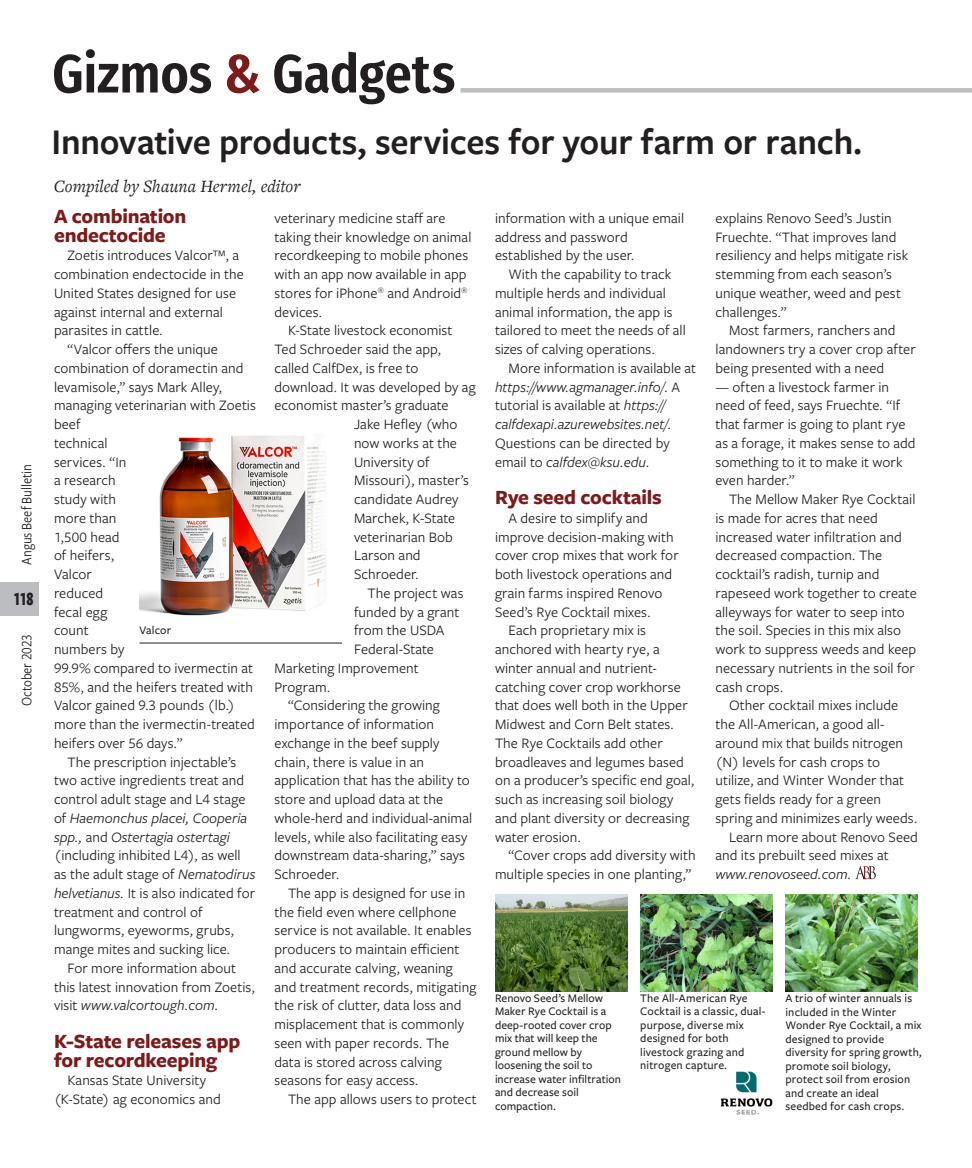
<style>
.page{position:relative;width:972px;height:1168px;background:#fff}
.page>*{position:absolute;margin:0;border:0;box-sizing:border-box;transform-origin:0 0}
.G_G{font:600 54px "Fira Sans Condensed";letter-spacing:-.005em;color:#231f20}
.column_headline{font:600 37.5px "Freight Sans Pro";letter-spacing:-.005em;color:#231f20}
.News_Notes-subhead{font:700 21px/18.8px "Freight Sans Pro";letter-spacing:-.01em;color:#7c1b19}
.t1{font:700 19.5px "Freight Sans Cmp Pro";color:#231f20;scale:.9 1}
.Col_byline{font:italic 18px "Freight Text Pro";color:#231f20}
.column_body{font:15px/18.8px "Freight Sans Pro";letter-spacing:.005em;color:#231f20}
.t2{font:15px "Freight Sans Cnd Pro";letter-spacing:-.01em;color:#231f20}
.cutlines_no_rule{font:500 12px/13.5px "Freight Sans Pro";letter-spacing:.01em;color:#231f20}
.cutlines-rule_below{font:500 12px "Freight Sans Pro";letter-spacing:.01em;color:#231f20}
.s1{color:#7c1b19}
.s2{font-style:italic}
</style>
<div class="page">
<div style="left:460px;top:88px;width:512px;height:5px;background:#bcbdc0"></div>
<svg style="left:855px;top:866px;width:21px;height:13px"></svg>
<img style="left:140px;top:435px;width:186px;height:181px">
<hr style="left:140px;top:643px;width:202px;height:1px;background:#231f20">
<img style="left:720px;top:1071px;width:53px;height:44px">
<img style="left:495px;top:895px;width:132px;height:96px">
<img style="left:640px;top:895px;width:133px;height:96px">
<img style="left:786px;top:895px;width:132px;height:96px">
<div style="left:0;top:582px;width:38px;height:34px;background:#bcbdc0"></div>
<p class="t2" style="left:17px;top:564px;width:102px;rotate:-90deg">Angus Beef Bulletin</p>
<h3 class="t1" style="left:14px;top:586px;width:24px">118</h3>
<p class="t2" style="left:17px;top:706px;width:73px;rotate:-90deg">October 2023</p>
<p class="G_G" style="left:52px;top:30px;width:405px">Gizmos <span class="s1">&amp;</span> Gadgets</p>
<p class="column_headline" style="left:52px;top:116px;width:812px">Innovative products, services for your farm or ranch.</p>
<p class="Col_byline" style="left:54px;top:174px;width:248px">Compiled by Shauna Hermel, editor</p>
<p class="News_Notes-subhead" style="left:54px;top:206px;width:134px">A combination endectocide</p>
<p class="column_body" style="left:54px;top:245px;width:191px;text-indent:14px">Zoetis introduces Valcor™, a combination endectocide in the<br>United States designed for use against internal and external parasites in cattle.</p>
<p class="column_body" style="left:54px;top:339px;width:203px;text-indent:14px">“Valcor offers the unique combination of doramectin and levamisole,” says Mark Alley, managing veterinarian with Zoetis beef<br>technical<br>services. “In<br>a research<br>study with<br>more than<br>1,500 head<br>of heifers,<br>Valcor<br>reduced<br>fecal egg<br>count<br>numbers by<br>99.9% compared to ivermectin at<br>85%, and the heifers treated with<br>Valcor gained 9.3 pounds (lb.) more than the ivermectin-treated heifers over 56 days.”</p>
<p class="column_body" style="left:54px;top:752px;width:203px;text-indent:14px">The prescription injectable’s two active ingredients treat and control adult stage and L4 stage of <span class="s2">Haemonchus placei, Cooperia spp.,</span> and <span class="s2">Ostertagia ostertagi </span>(including inhibited L4), as well as the adult stage of <span class="s2">Nematodirus helvetianus.</span> It is also indicated for treatment and control of lungworms, eyeworms, grubs, mange mites and sucking lice.</p>
<p class="column_body" style="left:54px;top:958px;width:203px;text-indent:14px">For more information about this latest innovation from Zoetis, visit <span class="s2">www.valcortough.com.</span></p>
<p class="News_Notes-subhead" style="left:54px;top:1031px;width:188px">K-State releases app for recordkeeping</p>
<p class="column_body" style="left:54px;top:1070px;width:168px;text-align:center">Kansas State University (K-State) ag economics and</p>
<p class="column_body" style="left:274px;top:208px;width:198px">veterinary medicine staff are taking their knowledge on animal recordkeeping to mobile phones with an app now available in app stores for iPhone<sup>®</sup> and Android<sup>® </sup>devices.</p>
<p class="column_body" style="left:288px;top:320px;width:166px">K-State livestock economist</p>
<p class="column_body" style="left:274px;top:339px;width:168px">Ted Schroeder said the app,</p>
<p class="column_body" style="left:274px;top:358px;width:146px">called CalfDex, is free to</p>
<p class="column_body" style="left:274px;top:377px;width:203px">download. It was developed by ag</p>
<p class="column_body" style="left:274px;top:395px;width:176px">economist master’s graduate</p>
<p class="column_body" style="left:354px;top:414px;width:105px">Jake Hefley (who</p>
<p class="column_body" style="left:354px;top:433px;width:105px">now works at the</p>
<p class="column_body" style="left:354px;top:452px;width:77px">University of</p>
<p class="column_body" style="left:354px;top:470px;width:116px">Missouri), master’s</p>
<p class="column_body" style="left:354px;top:489px;width:106px">candidate Audrey</p>
<p class="column_body" style="left:354px;top:508px;width:103px">Marchek, K-State</p>
<p class="column_body" style="left:354px;top:527px;width:100px">veterinarian Bob</p>
<p class="column_body" style="left:354px;top:545px;width:68px">Larson and</p>
<p class="column_body" style="left:354px;top:564px;width:67px">Schroeder.</p>
<p class="column_body" style="left:368px;top:583px;width:98px">The project was</p>
<p class="column_body" style="left:354px;top:602px;width:107px">funded by a grant</p>
<p class="column_body" style="left:354px;top:620px;width:92px">from the USDA</p>
<p class="column_body" style="left:354px;top:639px;width:82px">Federal-State</p>
<p class="column_body" style="left:274px;top:658px;width:146px">Marketing Improvement</p>
<p class="column_body" style="left:274px;top:677px;width:58px">Program.</p>
<p class="column_body" style="left:274px;top:695px;width:199px;text-indent:14px">“Considering the growing importance of information exchange in the beef supply chain, there is value in an application that has the ability to store and upload data at the whole-herd and individual-animal levels, while also facilitating easy downstream data-sharing,” says<br>Schroeder.</p>
<p class="column_body" style="left:274px;top:883px;width:203px;text-indent:14px">The app is designed for use in the field even where cellphone service is not available. It enables producers to maintain efficient and accurate calving, weaning and treatment records, mitigating the risk of clutter, data loss and misplacement that is commonly seen with paper records. The data is stored across calving seasons for easy access.</p>
<p class="column_body" style="left:288px;top:1089px;width:190px">The app allows users to protect</p>
<p class="column_body" style="left:495px;top:208px;width:191px">information with a unique email address and password established by the user.</p>
<p class="column_body" style="left:495px;top:264px;width:192px;text-indent:14px">With the capability to track multiple herds and individual animal information, the app is tailored to meet the needs of all sizes of calving operations.</p>
<p class="column_body" style="left:495px;top:358px;width:203px;text-indent:14px">More information is available at <span class="s2">https://www.agmanager.info/</span>. A tutorial is available at <span class="s2">https:// calfdexapi.azurewebsites.net/.<br></span>Questions can be directed by email to <span class="s2">calfdex@ksu.edu.</span></p>
<p class="News_Notes-subhead" style="left:495px;top:487px;width:168px">Rye seed cocktails</p>
<p class="column_body" style="left:495px;top:508px;width:185px;text-indent:14px">A desire to simplify and improve decision-making with cover crop mixes that work for both livestock operations and grain farms inspired Renovo<br>Seed’s Rye Cocktail mixes.</p>
<p class="column_body" style="left:495px;top:620px;width:201px;text-indent:14px">Each proprietary mix is anchored with hearty rye, a winter annual and nutrient&shy;catching cover crop workhorse that does well both in the Upper<br>Midwest and Corn Belt states.<br>The Rye Cocktails add other broadleaves and legumes based on a producer’s specific end goal, such as increasing soil biology and plant diversity or decreasing water erosion.</p>
<p class="column_body" style="left:495px;top:845px;width:202px;text-align:right">“Cover crops add diversity with multiple species in one planting,”</p>
<p class="column_body" style="left:716px;top:208px;width:194px">explains Renovo Seed’s Justin<br>Fruechte. “That improves land resiliency and helps mitigate risk stemming from each season’s unique weather, weed and pest challenges.”</p>
<p class="column_body" style="left:716px;top:320px;width:202px;text-indent:14px">Most farmers, ranchers and landowners try a cover crop after being presented with a need</p>
<p class="column_body" style="left:716px;top:377px;width:202px">— often a livestock farmer in need of feed, says Fruechte. “If that farmer is going to plant rye as a forage, it makes sense to add something to it to make it work even harder.”</p>
<p class="column_body" style="left:716px;top:489px;width:203px;text-indent:14px">The Mellow Maker Rye Cocktail is made for acres that need increased water infiltration and decreased compaction. The cocktail’s radish, turnip and rapeseed work together to create alleyways for water to seep into the soil. Species in this mix also work to suppress weeds and keep necessary nutrients in the soil for cash crops.</p>
<p class="column_body" style="left:716px;top:695px;width:203px;text-indent:14px">Other cocktail mixes include the All-American, a good all&shy;around mix that builds nitrogen (N) levels for cash crops to utilize, and Winter Wonder that gets fields ready for a green spring and minimizes early weeds.</p>
<p class="column_body" style="left:716px;top:827px;width:204px;text-indent:14px">Learn more about Renovo Seed and its prebuilt seed mixes at <span class="s2">www.renovoseed.com.</span></p>
<p class="cutlines-rule_below" style="left:140px;top:622px;width:33px">Valcor</p>
<p class="cutlines_no_rule" style="left:495px;top:991px;width:127px">Renovo Seed’s Mellow<br>Maker Rye Cocktail is a deep-rooted cover crop mix that will keep the ground mellow by loosening the soil to increase water infiltration and decrease soil compaction.</p>
<p class="cutlines_no_rule" style="left:640px;top:990px;width:127px">The All-American Rye<br>Cocktail is a classic, dual&shy;purpose, diverse mix designed for both livestock grazing and nitrogen capture.</p>
<p class="cutlines_no_rule" style="left:786px;top:991px;width:138px">A trio of winter annuals is included in the Winter<br>Wonder Rye Cocktail, a mix designed to provide diversity for spring growth, promote soil biology, protect soil from erosion and create an ideal seedbed for cash crops.</p>
</div>
